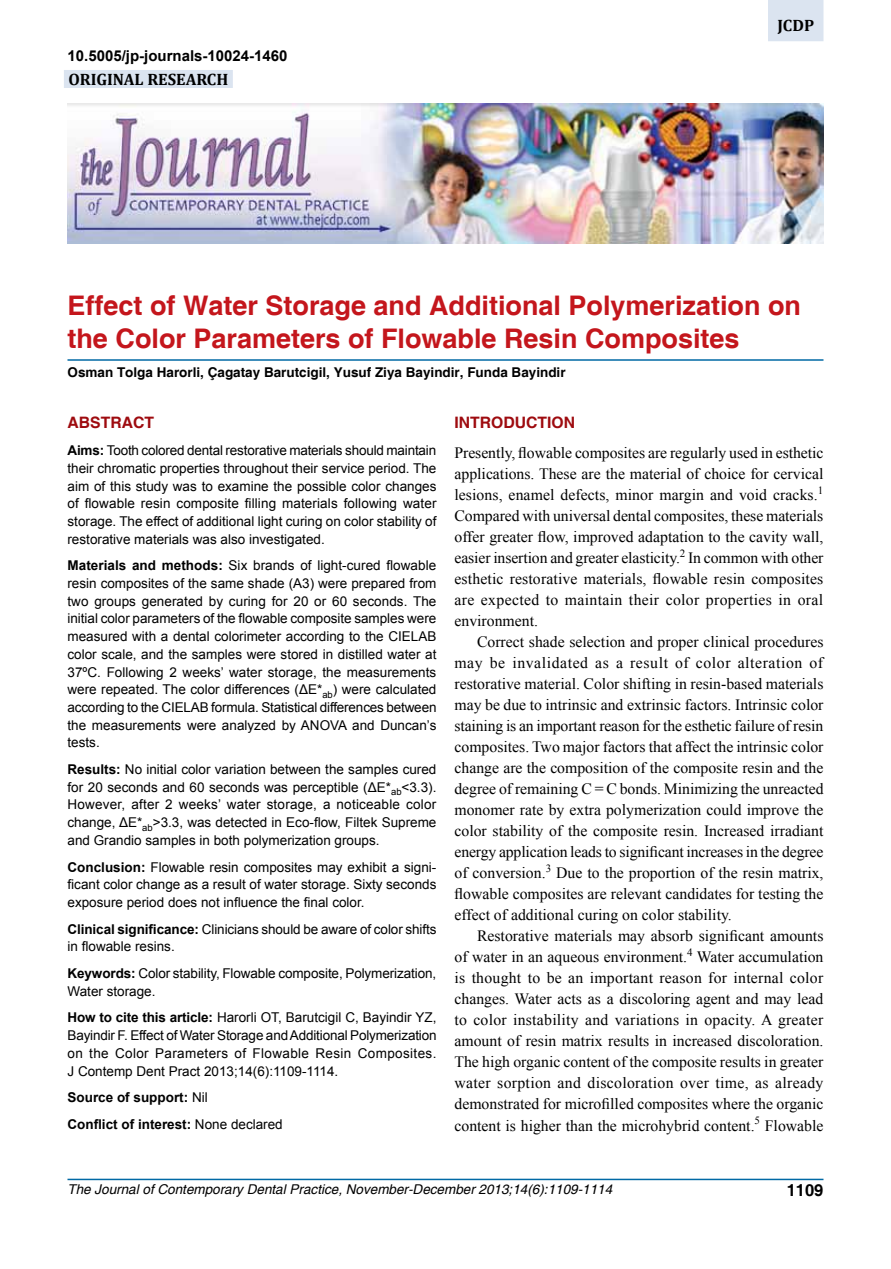
<style>
.page{position:relative;width:891px;height:1269px;background:#fff}
.page>*{position:absolute;margin:0;border:0;box-sizing:border-box;transform-origin:0 0}
.t1{font:700 27px/32.4px "Helvetica";color:#c4161c}
.t2{font:700 16.5px "Cambria";color:#000}
.t3{font:700 16.5px "Helvetica";color:#000}
.t4{font:15.75px/21px "Times New Roman";color:#000;text-align:justify}
.t5{font:700 15.75px "Helvetica";color:#9e0b0f}
.t6{font:700 15px "Arial";color:#000}
.t7{font:13.5px/17.7px "Arial";color:#000;text-align:justify}
.t8{font:italic 13.5px "Helvetica";color:#000}
.t9{font:700 13.5px "Helvetica";color:#000}
.t10{font:700 13.5px/26.7px "Arial";color:#000}
.s1{font-weight:700}
.s2{font-weight:400}
</style>
<div class="page">
<div style="left:768px;top:0;width:56px;height:41px;background:#dbe4f0"></div>
<hr style="left:68px;top:1179px;width:756px;height:1px;background:#0069a5">
<div style="left:64px;top:70px;width:169px;height:18px;background:#dbe4f0"></div>
<hr style="left:68px;top:359px;width:756px;height:2px;background:#0069a5">
<img style="left:68px;top:104px;width:756px;height:140px">
<p class="t6" style="left:68px;top:46px;width:222px">10.5005/jp-journals-10024-1460</p>
<p class="t2" style="left:68px;top:68px;width:129px">ORIGINAL RESEARC</p>
<p class="t2" style="left:216px;top:68px;width:13px">H</p>
<p class="t2" style="left:777px;top:14px;width:38px">JCDP</p>
<h1 class="t1" style="left:68px;top:291px;width:735px">Effect of Water Storage and Additional Polymerization on the Color Parameters of Flowable Resin Composites</h1>
<p class="t9" style="left:68px;top:364px;width:500px">Osman Tolga Harorli, Çagatay Barutcigil, Yusuf Ziya Bayindir, Funda Bayindir</p>
<p class="t5" style="left:68px;top:413px;width:23px">Abstract</p>
<p class="t7" style="left:68px;top:442px;width:371px"><span class="s1">Aims:</span> Tooth colored dental restorative materials should maintain their chromatic properties throughout their service period. The aim of this study was to examine the possible color changes of flowable resin composite filling materials following water storage. The effect of additional light curing on color stability of restorative materials was also investigated.</p>
<p class="t7" style="left:68px;top:557px;width:371px"><span class="s1">Materials and methods:</span> Six brands of light-cured flowable resin composites of the same shade (A3) were prepared from two groups generated by curing for 20 or 60 seconds. The initial color parameters of the flowable composite samples were measured with a dental colorimeter according to the CIELAB color scale, and the samples were stored in distilled water at 37ºC. Following 2 weeks’ water storage, the measurements were repeated. The color differences (ΔE*<sub>ab</sub>) were calculated according to the CIELAB formula. Statistical differences between the measurements were analyzed by ANOVA and Duncan’s tests.</p>
<p class="t7" style="left:68px;top:761px;width:370px"><span class="s1">Results:</span> No initial color variation between the samples cured for 20 seconds and 60 seconds was perceptible (ΔE*<sub>ab</sub>&lt;3.3).<br>However, after 2 weeks’ water storage, a noticeable color change, ΔE*<sub>ab</sub>&gt;3.3, was detected in Eco-flow, Filtek Supreme and Grandio samples in both polymerization groups.</p>
<p class="t7" style="left:68px;top:858px;width:370px"><span class="s1">Conclusion:</span> Flowable resin composites may exhibit a signi&shy;ficant color change as a result of water storage. Sixty seconds exposure period does not influence the final color.</p>
<p class="t7" style="left:68px;top:920px;width:371px"><span class="s1">Clinical significance:</span> Clinicians should be aware of color shifts in flowable resins.</p>
<p class="t7" style="left:68px;top:965px;width:370px"><span class="s1">Keywords:</span> Color stability, Flowable composite, Polymerization,<br>Water storage.</p>
<p class="t7" style="left:68px;top:1009px;width:371px"><span class="s1">How to cite this article:</span> Harorli OT, Barutcigil C, Bayindir YZ, Bayindir F. Effect of Water Storage and Additional Polymerization on the Color Parameters of Flowable Resin Composites.<br>J Contemp Dent Pract 2013;14(6):1109-1114.</p>
<p class="t10" style="left:68px;top:1085px;width:217px">Source of support: <span class="s2">Nil<br></span>Conflict of interest: <span class="s2">None declared</span></p>
<p class="t5" style="left:454px;top:413px;width:122px">INTRODUCTION</p>
<p class="t4" style="left:454px;top:442px;width:371px">Presently, flowable composites are regularly used in esthetic applications. These are the material of choice for cervical lesions, enamel defects, minor margin and void cracks.<sup>1<br></sup>Compared with universal dental composites, these materials offer greater flow, improved adaptation to the cavity wall, easier insertion and greater elasticity.<sup>2</sup> In common with other esthetic restorative materials, flowable resin composites are expected to maintain their color properties in oral environment.</p>
<p class="t4" style="left:454px;top:631px;width:371px;text-indent:23px">Correct shade selection and proper clinical procedures may be invalidated as a result of color alteration of restorative material. Color shifting in resin-based materials may be due to intrinsic and extrinsic factors. Intrinsic color staining is an important reason for the esthetic failure of resin composites. Two major factors that affect the intrinsic color change are the composition of the composite resin and the degree of remaining C = C bonds. Minimizing the unreacted monomer rate by extra polymerization could improve the color stability of the composite resin. Increased irradiant energy application leads to significant increases in the degree of conversion.<sup>3</sup> Due to the proportion of the resin matrix, flowable composites are relevant candidates for testing the effect of additional curing on color stability.</p>
<p class="t4" style="left:454px;top:925px;width:371px;text-indent:23px">Restorative materials may absorb significant amounts of water in an aqueous environment.<sup>4</sup> Water accumulation is thought to be an important reason for internal color changes. Water acts as a discoloring agent and may lead to color instability and variations in opacity. A greater amount of resin matrix results in increased discoloration.<br>The high organic content of the composite results in greater water sorption and discoloration over time, as already demonstrated for microfilled composites where the organic content is higher than the microhybrid content.<sup>5</sup> Flowable</p>
<p class="t8" style="left:68px;top:1181px;width:546px">The Journal of Contemporary Dental Practice, November-December 2013;14(6):1109-1114</p>
<p class="t3" style="left:787px;top:1180px;width:38px">1109</p>
</div>
